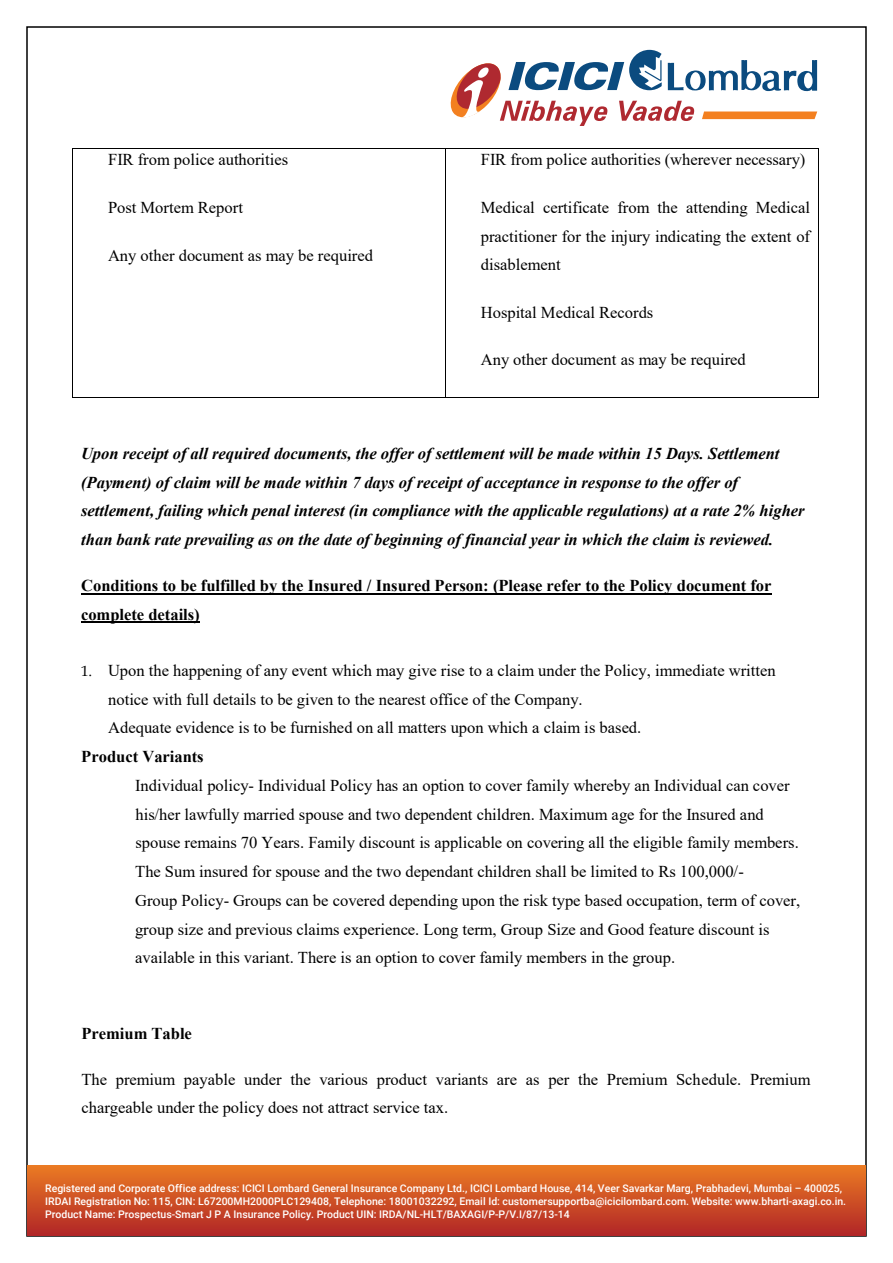
<style>
.page{position:relative;width:893px;height:1263px;background:#fff}
.page>*{position:absolute;margin:0;border:0;box-sizing:border-box;transform-origin:0 0}
.t1{font:16.5px/28.7px "Times New Roman";color:#000}
.t2{font:italic 700 16.5px/28.5px "Times New Roman";color:#000}
.t3{font:700 16.5px/28.5px "Times New Roman";color:#000}
.t4{font:500 10.5px/12.6px "Roboto";color:#fff}
.s1{font-family:"Book Antiqua";font-size:15px}
</style>
<div class="page">
<hr style="left:73px;top:149px;width:372px;height:1px;background:#000">
<hr style="left:446px;top:149px;width:372px;height:1px;background:#000">
<hr style="left:73px;top:149px;width:1px;height:248px;background:#000">
<hr style="left:73px;top:397px;width:372px;height:1px;background:#000">
<hr style="left:445px;top:149px;width:1px;height:248px;background:#000">
<hr style="left:446px;top:397px;width:372px;height:1px;background:#000">
<hr style="left:818px;top:149px;width:1px;height:248px;background:#000">
<hr style="left:81px;top:593px;width:690px;height:2px;background:#000">
<hr style="left:81px;top:621px;width:119px;height:2px;background:#000">
<svg style="left:450px;top:50px;width:367px;height:76px"></svg>
<div style="left:27px;top:1166px;width:839px;height:70px;background:linear-gradient(to bottom,#ea7a23,#b22627)"></div>
<p class="t1" style="left:108px;top:145px;width:182px">FIR from police authorities</p>
<p class="t1" style="left:108px;top:193px;width:136px">Post Mortem Report</p>
<p class="t1" style="left:108px;top:240px;width:267px">Any other document as may be required</p>
<p class="t1" style="left:481px;top:145px;width:326px">FIR from police authorities (wherever necessary)</p>
<p class="t1" style="left:481px;top:193px;width:331px;text-align:justify">Medical certificate from the attending Medical practitioner for the injury indicating the extent of disablement</p>
<p class="t1" style="left:481px;top:297px;width:174px">Hospital Medical Records</p>
<p class="t1" style="left:481px;top:345px;width:267px">Any other document as may be required</p>
<p class="t2" style="left:81px;top:439px;width:725px">Upon receipt of all required documents, the offer of settlement will be made within 15 Days. Settlement (Payment) of claim will be made within 7 days of receipt of acceptance in response to the offer of settlement, failing which penal interest (in compliance with the applicable regulations) at a rate 2% higher than bank rate prevailing as on the date of beginning of financial year in which the claim is reviewed.</p>
<p class="t3" style="left:81px;top:571px;width:692px">Conditions to be fulfilled by the Insured / Insured Person: (Please refer to the Policy document for complete details)</p>
<p class="t1" style="left:108px;top:656px;width:669px;text-indent:-27px"><span class="s1">1.</span> Upon the happening of any event which may give rise to a claim under the Policy, immediate written notice with full details to be given to the nearest office of the Company.<br>Adequate evidence is to be furnished on all matters upon which a claim is based.</p>
<p class="t3" style="left:81px;top:742px;width:124px">Product Variants</p>
<p class="t1" style="left:135px;top:771px;width:667px">Individual policy- Individual Policy has an option to cover family whereby an Individual can cover his/her lawfully married spouse and two dependent children. Maximum age for the Insured and spouse remains 70 Years. Family discount is applicable on covering all the eligible family members.<br>The Sum insured for spouse and the two dependant children shall be limited to Rs 100,000/-<br>Group Policy- Groups can be covered depending upon the risk type based occupation, term of cover, group size and previous claims experience. Long term, Group Size and Good feature discount is available in this variant. There is an option to cover family members in the group.</p>
<p class="t3" style="left:81px;top:1018px;width:112px">Premium Table</p>
<p class="t1" style="left:81px;top:1064px;width:731px">The premium payable under the various product variants are as per the Premium Schedule. Premium chargeable under the policy does not attract service tax.</p>
<p class="t4" style="left:45px;top:1182px;width:803px">Registered and Corporate Office address: ICICI Lombard General Insurance Company Ltd., ICICI Lombard House, 414, Veer Savarkar Marg, Prabhadevi, Mumbai – 400025,<br>IRDAI Registration No: 115, CIN: L67200MH2000PLC129408, Telephone: 18001032292, Email Id: customersupportba@icicilombard.com. Website: www.bharti-axagi.co.in.<br>Product Name: Prospectus-Smart J P A Insurance Policy. Product UIN: IRDA/NL-HLT/BAXAGI/P-P/V.I/87/13-14</p>
</div>
